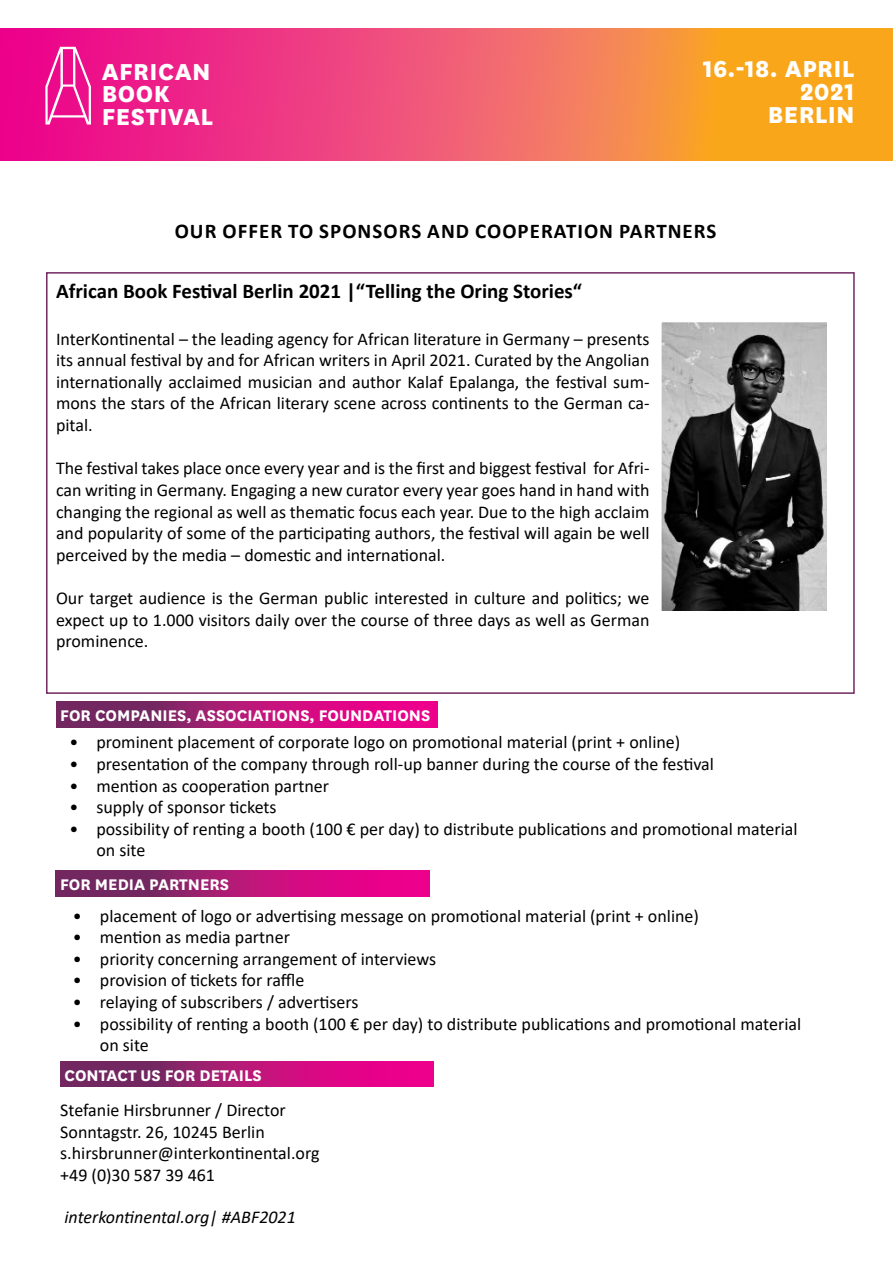
<style>
.page{position:relative;width:893px;height:1263px;background:#fff}
.page>*{position:absolute;margin:0;border:0;box-sizing:border-box;transform-origin:0 0}
.t1{font:800 27px/22.6px "National";letter-spacing:.015em;color:#fff}
.t2{font:600 24px "National";letter-spacing:.01em;color:#fff}
.t3{font:700 21px "Calibri";color:#000}
.t4{font:18px/21.6px "Calibri";color:#000;text-align:justify}
.t5{font:700 18px "National";color:#fff}
.t6{font:italic 18px "Calibri";color:#000}
</style>
<div class="page">
<div style="left:46px;top:272px;width:809px;height:422px;border:2px solid #732861"></div>
<img style="left:663px;top:323px;width:163px;height:287px">
<svg style="left:56px;top:702px;width:382px;height:25px;background:#b01576"></svg>
<svg style="left:60px;top:1061px;width:374px;height:26px;background:#b01576"></svg>
<svg style="left:56px;top:871px;width:373px;height:25px;background:#b01576"></svg>
<svg style="left:636px;top:160px;width:171px;height:1px"></svg>
<svg style="left:0;top:28px;width:893px;height:132px;background:#f26061"></svg>
<svg style="left:45px;top:47px;width:46px;height:78px"></svg>
<h2 class="t2" style="left:635px;top:48px;width:194px">04.-07. April 2019</h2>
<h1 class="t1" style="left:102px;top:58px;width:113px">AFRICAN<br>BOOK<br>FESTIVAL</h1>
<h1 class="t1" style="left:703px;top:56px;width:153px">16.-18. APRIL</h1>
<h1 class="t1" style="left:800px;top:78px;width:56px">2021</h1>
<h1 class="t1" style="left:768px;top:101px;width:31px">BERLIN</h1>
<p class="t3" style="left:175px;top:216px;width:75px">OUR OFFER</p>
<p class="t3" style="left:288px;top:216px;width:56px">TO SPONSORS</p>
<p class="t3" style="left:427px;top:216px;width:15px">AND</p>
<p class="t3" style="left:475px;top:216px;width:26px">COOPERATION</p>
<p class="t3" style="left:619px;top:216px;width:25px">PARTNERS</p>
<p class="t3" style="left:56px;top:276px;width:527px">AFRICAN BOOK FESTIVAL BERLIN 2021 |“TELLING THE ORING STORIES“</p>
<p class="t4" style="left:56px;top:327px;width:595px">InterKontinental – the leading agency for African literature in Germany – presents its annual festival by and for African writers in April 2021. Curated by the Angolian internationally acclaimed musician and author Kalaf Epalanga, the festival sum&shy;mons the stars of the African literary scene across continents to the German ca&shy;pital.</p>
<p class="t4" style="left:56px;top:457px;width:595px">The festival takes place once every year and is the first and biggest festival for Afri&shy;can writing in Germany. Engaging a new curator every year goes hand in hand with changing the regional as well as thematic focus each year. Due to the high acclaim and popularity of some of the participating authors, the festival will again be well perceived by the media – domestic and international.</p>
<p class="t4" style="left:56px;top:587px;width:595px">Our target audience is the German public interested in culture and politics; we expect up to 1.000 visitors daily over the course of three days as well as German prominence.</p>
<p class="t5" style="left:60px;top:703px;width:372px">FOR COMPANIES, ASSOCIATIONS, FOUNDATIONS</p>
<p class="t4" style="left:69px;top:731px;width:613px">• prominent placement of corporate logo on promotional material (print + online)</p>
<p class="t4" style="left:69px;top:753px;width:646px">• presentation of the company through roll-up banner during the course of the festival</p>
<p class="t4" style="left:69px;top:774px;width:261px">• mention as cooperation partner</p>
<p class="t4" style="left:69px;top:796px;width:209px">• supply of sponsor tickets</p>
<p class="t4" style="left:96px;top:818px;width:703px;text-indent:-27px">• possibility of renting a booth (100 € per day) to distribute publications and promotional material on site</p>
<p class="t5" style="left:60px;top:872px;width:171px">FOR MEDIA PARTNERS</p>
<p class="t4" style="left:73px;top:904px;width:628px">• placement of logo or advertising message on promotional material (print + online)</p>
<p class="t4" style="left:73px;top:926px;width:219px">• mention as media partner</p>
<p class="t4" style="left:73px;top:947px;width:365px">• priority concerning arrangement of interviews</p>
<p class="t4" style="left:73px;top:969px;width:233px">• provision of tickets for raffle</p>
<p class="t4" style="left:73px;top:991px;width:287px">• relaying of subscribers / advertisers</p>
<p class="t4" style="left:100px;top:1012px;width:703px;text-indent:-27px">• possibility of renting a booth (100 € per day) to distribute publications and promotional material on site</p>
<p class="t5" style="left:65px;top:1062px;width:199px">CONTACT US FOR DETAILS</p>
<p class="t4" style="left:60px;top:1099px;width:261px;text-align:left">Stefanie Hirsbrunner / Director<br>Sonntagstr. 26, 10245 Berlin s.hirsbrunner@interkontinental.org +49 (0)30 587 39 461</p>
<p class="t6" style="left:65px;top:1204px;width:233px">interkontinental.org| #ABF2021</p>
</div>
